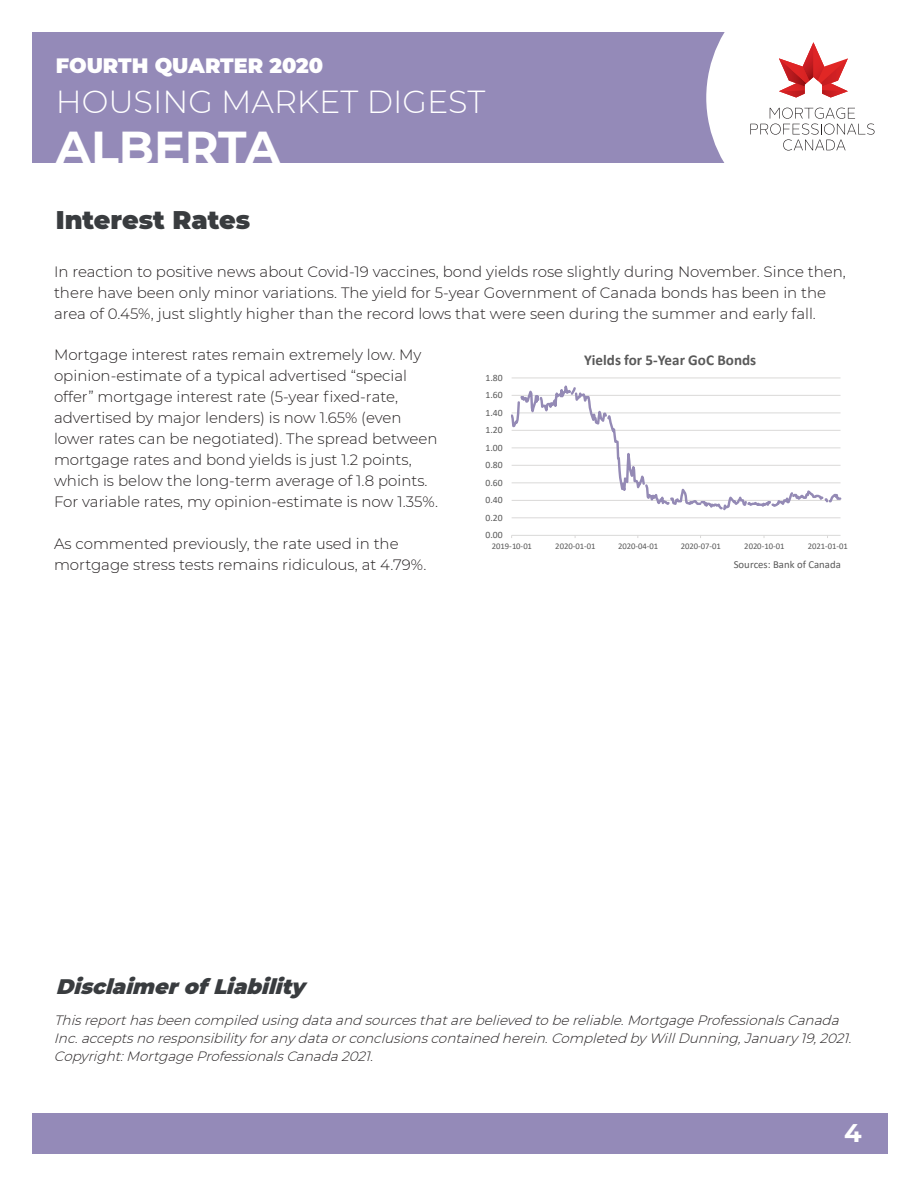
<style>
.page{position:relative;width:918px;height:1188px;background:#fff}
.page>*{position:absolute;margin:0;border:0;box-sizing:border-box;transform-origin:0 0}
.t1{font:700 46.05px "Montserrat";color:#fff}
.t2{font:300 31.8px "Montserrat";color:#fff}
.t3{font:900 25.5px "Montserrat";color:#393c3f}
.t4{font:700 25.5px "Montserrat";color:#fff}
.t5{font:italic 900 21px "Montserrat";color:#393c3f}
.t6{font:900 20.7px "Montserrat";color:#fff}
.t7{font:700 15.15px "Calibri";color:#595959}
.t8{font:300 15px/21px "Montserrat";color:#231f20}
.t9{font:italic 300 13.5px/18px "Montserrat";color:#231f20}
.t10{font:10.65px "Calibri";letter-spacing:.005em;color:#595959}
.t11{font:9.75px "Calibri";color:#595959}
.t12{font:8.7px "Calibri";letter-spacing:-.015em;color:#595959}
</style>
<div class="page">
<div style="left:33px;top:32px;width:885px;height:131px;background:#948ab8"></div>
<div style="left:33px;top:1113px;width:855px;height:40px;background:#948ab8"></div>
<div style="left:706px;top:32px;width:212px;height:131px;background:#fff"></div>
<svg style="left:750px;top:108px;width:125px;height:43px;background:#ececec"></svg>
<svg style="left:779px;top:42px;width:69px;height:56px;background:#e99899"></svg>
<hr style="left:512px;top:517px;width:329px;height:1px;background:#dad9d8">
<hr style="left:512px;top:535px;width:329px;height:1px;background:#dad9d8">
<svg style="left:511px;top:378px;width:330px;height:133px"></svg>
<h3 class="t6" style="left:56px;top:51px;width:269px">FOURTH QUARTER 2020</h3>
<h2 class="t2" style="left:56px;top:80px;width:431px">HOUSING MARKET DIGEST</h2>
<h1 class="t1" style="left:56px;top:114px;width:226px">ALBERTA</h1>
<h3 class="t3" style="left:56px;top:201px;width:196px">Interest Rates</h3>
<p class="t8" style="left:54px;top:260px;width:793px">In reaction to positive news about Covid-19 vaccines, bond yields rose slightly during November. Since then, there have been only minor variations. The yield for 5-year Government of Canada bonds has been in the area of 0.45%, just slightly higher than the record lows that were seen during the summer and early fall.</p>
<p class="t8" style="left:54px;top:343px;width:369px">Mortgage interest rates remain extremely low. My</p>
<p class="t7" style="left:584px;top:349px;width:174px">Yields for 5-Year GoC Bonds</p>
<p class="t8" style="left:54px;top:364px;width:386px">opinion-estimate of a typical advertised “special offer” mortgage interest rate (5-year fixed-rate, advertised by major lenders) is now 1.65% (even lower rates can be negotiated). The spread between mortgage rates and bond yields is just 1.2 points, which is below the long-term average of 1.8 points.<br>For variable rates, my opinion-estimate is now 1.35%.</p>
<p class="t8" style="left:54px;top:532px;width:374px">As commented previously, the rate used in the mortgage stress tests remains ridiculous, at 4.79%.</p>
<p class="t11" style="left:485px;top:371px;width:19px">1.80</p>
<p class="t11" style="left:485px;top:388px;width:19px">1.60</p>
<p class="t11" style="left:485px;top:406px;width:19px">1.40</p>
<p class="t11" style="left:485px;top:423px;width:19px">1.20</p>
<p class="t11" style="left:485px;top:441px;width:19px">1.00</p>
<p class="t11" style="left:485px;top:458px;width:19px">0.80</p>
<p class="t11" style="left:485px;top:476px;width:19px">0.60</p>
<p class="t11" style="left:485px;top:493px;width:19px">0.40</p>
<p class="t11" style="left:485px;top:511px;width:19px">0.20</p>
<p class="t11" style="left:485px;top:528px;width:19px">0.00</p>
<p class="t12" style="left:492px;top:540px;width:42px">2019-10-01</p>
<p class="t12" style="left:555px;top:540px;width:42px">2020-01-01</p>
<p class="t12" style="left:618px;top:540px;width:42px">2020-04-01</p>
<p class="t12" style="left:681px;top:540px;width:42px">2020-07-01</p>
<p class="t12" style="left:744px;top:540px;width:42px">2020-10-01</p>
<p class="t12" style="left:808px;top:540px;width:42px">2021-01-01</p>
<p class="t10" style="left:734px;top:557px;width:109px">Sources: Bank of Canada</p>
<h3 class="t5" style="left:56px;top:971px;width:250px">DisclaimerofLiability</h3>
<p class="t9" style="left:54px;top:1010px;width:803px">Thisreporthasbeen compiled using dataand sourcesthatarebelieved tobereliable.MortgageProfessionalsCanada<br>Inc.acceptsnoresponsibility forany dataorconclusionscontained herein.Completed by WillDunning,January 19,2021.<br>Copyright:MortgageProfessionalsCanada2021.</p>
<h3 class="t4" style="left:844px;top:1115px;width:19px">4</h3>
</div>
